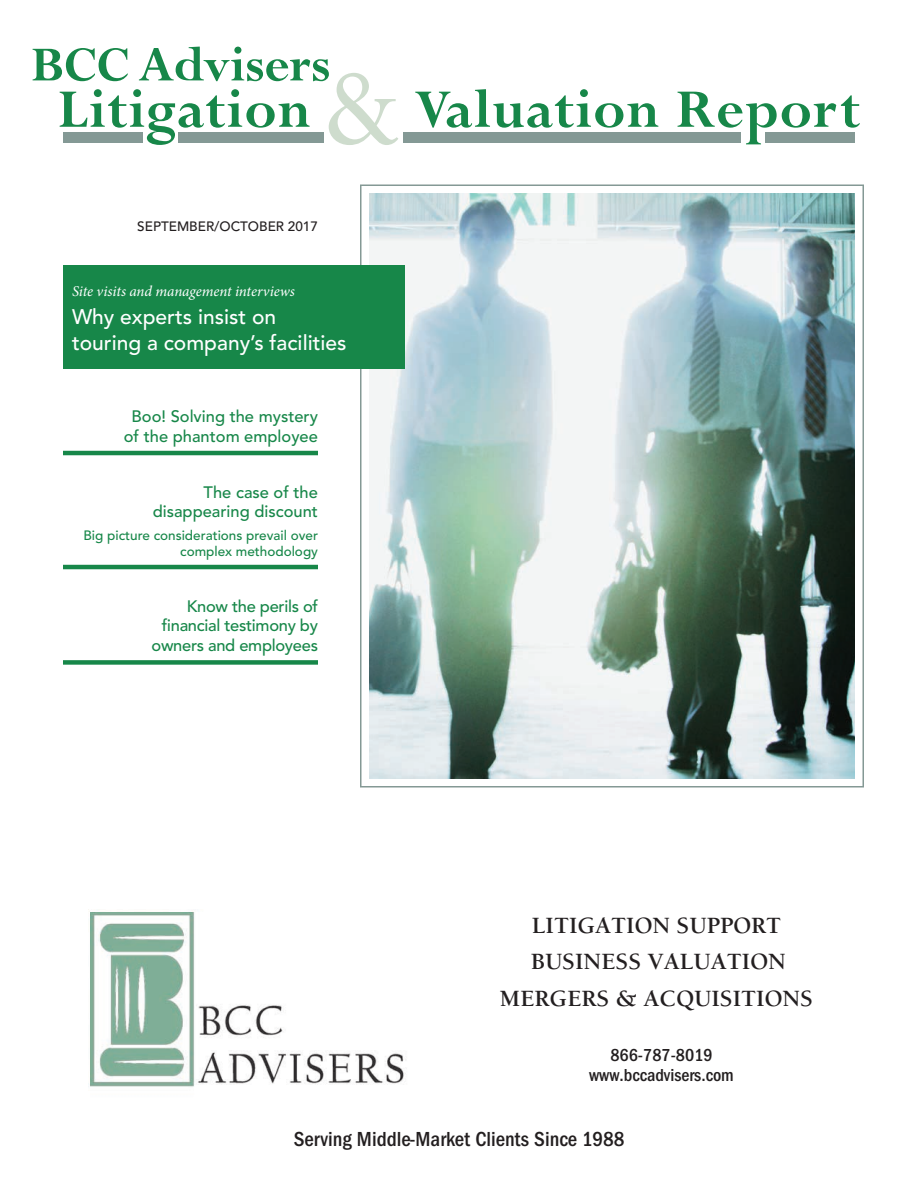
<style>
.page{position:relative;width:918px;height:1188px;background:#fff}
.page>*{position:absolute;margin:0;border:0;box-sizing:border-box;transform-origin:0 0}
.t1{font:700 60px "Perpetua Std";letter-spacing:.01em;color:#178749}
.t2{font:700 54px "Perpetua Std";letter-spacing:-.01em;color:#178749}
.t3{font:700 24px/36.6px "Berkeley Std";color:#231f20;text-align:center}
.t4{font:500 21px/25.2px "Avenir LT Std";color:#fff}
.t5{font:500 condensed 21px "ITC Franklin Gothic Std";color:#231f20}
.t6{font:500 condensed 18px/20.5px "ITC Franklin Gothic Std";color:#231f20;text-align:center}
.t7{font:500 16.5px/19.8px "Avenir LT Std";color:#178749;text-align:center}
.t8{font:500 16.5px/19.8px "Avenir LT Std";letter-spacing:-.02em;color:#178749;text-align:right}
.t9{font:italic 15px "Minion Pro";letter-spacing:-.005em;color:#fff}
.t10{font:500 13.5px/16.2px "Avenir LT Std";color:#178749;text-align:right}
.t11{font:500 13.5px "Avenir LT Std";color:#231f20}
.s1{font-weight:400;font-size:129px;color:#cedccd}
</style>
<div class="page">
<div style="left:360px;top:184px;width:504px;height:604px;border:2px solid #849995"></div>
<img style="left:369px;top:193px;width:486px;height:585px">
<div style="left:63px;top:266px;width:342px;height:103px;background:#178749"></div>
<div style="left:63px;top:132px;width:79px;height:10px;background:#849995"></div>
<div style="left:178px;top:132px;width:146px;height:10px;background:#849995"></div>
<div style="left:404px;top:132px;width:337px;height:10px;background:#849995"></div>
<div style="left:765px;top:132px;width:90px;height:10px;background:#849995"></div>
<hr style="left:63px;top:451px;width:255px;height:4px;background:#178749">
<hr style="left:63px;top:565px;width:255px;height:4px;background:#178749">
<div style="left:63px;top:660px;width:255px;height:5px;background:#178749"></div>
<hr style="left:0;top:0;width:1px;height:65px;background:#6ca292">
<img style="left:91px;top:912px;width:315px;height:175px">
<h2 class="t2" style="left:31px;top:36px;width:301px">BCC Advisers</h2>
<h1 class="t1" style="left:58px;top:78px;width:804px">Litigation <span class="s1">&amp;</span> Valuation Report</h1>
<p class="t11" style="left:137px;top:218px;width:182px">SEPTEMBER/OCTOBER 2017</p>
<p class="t9" style="left:72px;top:281px;width:224px">Site visits and management interviews</p>
<p class="t4" style="left:72px;top:305px;width:276px">Why experts insist on touring a company’s facilities</p>
<p class="t7" style="left:124px;top:407px;width:196px">Boo! Solving the mystery of the phantom employee</p>
<p class="t7" style="left:153px;top:482px;width:167px;text-align:right">The case of the disappearing discount</p>
<p class="t10" style="left:83px;top:527px;width:236px">Big picture considerations prevail over complex methodology</p>
<p class="t8" style="left:152px;top:596px;width:168px">Know the perils of financial testimony by owners and employees</p>
<h3 class="t3" style="left:500px;top:907px;width:315px">LITIGATION SUPPORT<br>BUSINESS VALUATION<br>MERGERS &amp; ACQUISITIONS</h3>
<p class="t6" style="left:589px;top:1045px;width:146px">866-787-8019 www.bccadvisers.com</p>
<p class="t5" style="left:294px;top:1127px;width:332px">Serving Middle-Market Clients Since 1988</p>
</div>
